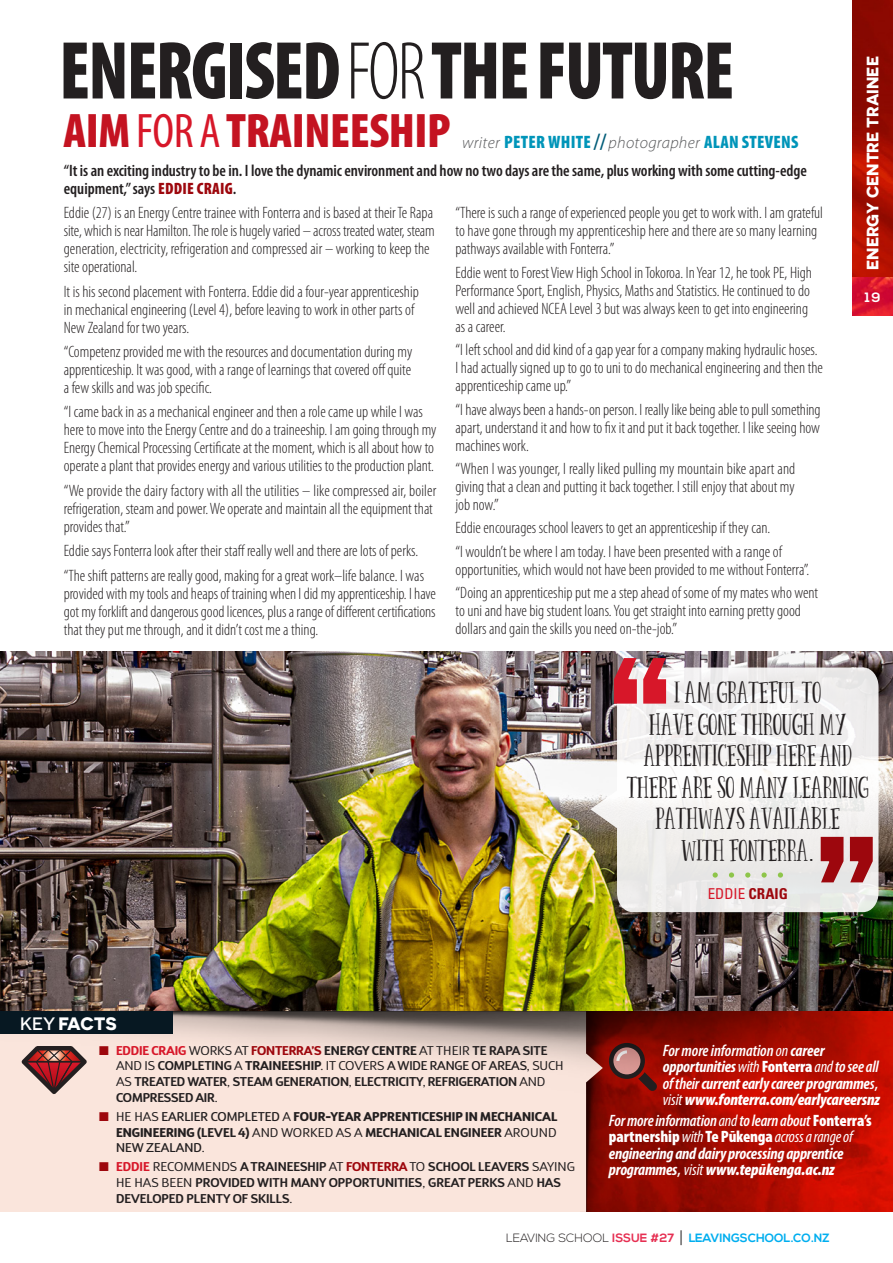
<style>
.page{position:relative;width:893px;height:1263px;background:#fff}
.page>*{position:absolute;margin:0;border:0;box-sizing:border-box;transform-origin:0 0}
.BODY_COPY-Myriad_Pro{font:900 condensed 82.8px "Myriad Pro";letter-spacing:-.025em;color:#231f20;scale:.9 1}
.BODY_COPY-Myriad_Pro-2{font:900 condensed 48.75px "Myriad Pro";letter-spacing:-.01em;color:#c41321}
.BODY_INTRO-Myriad_Pr{font:26.25px/31.5px "Panda Tired Caps";letter-spacing:.005em;color:#231f20;text-align:center}
.BODY_COPY-Myriad_Pro-3{font:900 condensed 18px "Myriad Pro";letter-spacing:.015em;color:#0095b9}
.t1{font:700 18px "Novecentosanswide";letter-spacing:-.02em;color:#fff}
.BODY_COPY_issue__6{font:300 condensed 16.5px/18px "Myriad Pro";color:#231f20}
.BODY_COPY-Myriad_Pro-4{font:italic 700 condensed 16.5px/16.5px "Myriad Pro";letter-spacing:-.015em;color:#fff}
.BODY_COPY_issue__6-2{font:600 condensed 16.5px/18px "Myriad Pro";letter-spacing:-.005em;color:#231f20}
.t2{font:700 16.5px "Novecentosanswide";color:#fff}
.BODY_INTRO-Myriad_Pr-2{font:condensed 15px "Univers";color:#d71729}
.t3{font:700 13.5px "Nexa";color:#fff}
.KEY_FACTS_issue__10{font:600 12.75px/15.8px "D Sari";color:#231f20}
.KEY_FACTS_issue__10-2{font:800 12.75px/15.8px "D Sari";color:#231f20;text-align:justify}
.t4{font:700 12px "Nexa";color:#00aeef}
.s1{font-weight:300}
.s2{font-weight:400;color:#d71729}
.s3{font-weight:300;font-style:italic;font-stretch:normal;font-size:16.5px;color:#57585a}
.s4{font-weight:600;font-size:22.5px;color:#005c78}
.s5{font-weight:900;color:#9d070d}
.s6{font-family:"Univers";font-weight:300;font-stretch:condensed}
.s7{font-weight:700;color:#9d070d}
.s8{font-weight:500}
.s9{color:#9d070d}
.s10{font-weight:700;color:#d71729}
.s11{font-weight:400}
.s12{font-weight:700}
.s13{font-weight:600}
.s14{font-weight:900;font-style:normal}
.s15{font-weight:600;font-style:normal}
.s16{font-weight:900}
.s17{font-weight:300;color:#231f20}
.s18{color:#e62f52}
.s19{font-weight:300;font-size:18px;color:#231f20}
</style>
<div class="page">
<img style="left:0;top:652px;width:893px;height:359px">
<img style="left:853px;top:0;width:40px;height:277px">
<img style="left:853px;top:277px;width:40px;height:38px">
<img style="left:625px;top:1149px;width:268px;height:63px">
<img style="left:603px;top:1149px;width:22px;height:63px">
<div style="left:0;top:1149px;width:603px;height:63px;background:#fae5dc"></div>
<img style="left:0;top:1011px;width:893px;height:138px">
<div style="left:0;top:1011px;width:172px;height:23px;background:#071822"></div>
<svg style="left:17px;top:1044px;width:74px;height:54px;background:#b98985"></svg>
<svg style="left:590px;top:667px;width:288px;height:245px;fill:#f0eeed"></svg>
<svg style="left:761px;top:872px;width:6px;height:6px"></svg>
<svg style="left:778px;top:872px;width:5px;height:6px"></svg>
<svg style="left:713px;top:872px;width:5px;height:6px"></svg>
<svg style="left:729px;top:872px;width:5px;height:6px"></svg>
<svg style="left:745px;top:872px;width:5px;height:6px"></svg>
<svg style="left:850px;top:837px;width:23px;height:45px"></svg>
<svg style="left:821px;top:837px;width:22px;height:45px"></svg>
<svg style="left:614px;top:658px;width:23px;height:46px"></svg>
<svg style="left:643px;top:658px;width:23px;height:46px"></svg>
<p class="BODY_COPY-Myriad_Pro" style="left:59px;top:18px;width:751px">ENERGISED<span class="s1">FOR</span>THE FUTURE</p>
<p class="BODY_COPY-Myriad_Pro-2" style="left:64px;top:100px;width:388px">AIM <span class="s2">FOR A</span> TRAINEESHIP</p>
<p class="BODY_COPY-Myriad_Pro-3" style="left:462px;top:130px;width:338px"><span class="s3">writer</span> PETER WHITE <span class="s4">//</span> <span class="s3">photographer</span> ALAN STEVENS</p>
<p class="BODY_COPY_issue__6-2" style="left:64px;top:161px;width:745px">“It is an exciting industry to be in. I love the dynamic environment and how no two days are the same, plus working with some cutting-edge equipment,” says <span class="s5">EDDIE CRAIG</span>.</p>
<p class="BODY_COPY_issue__6" style="left:455px;top:204px;width:369px">“There is such a range of experienced people you get to work with. I am grateful to have gone through my apprenticeship here and there are so many learning pathways available with Fonterra.”</p>
<p class="BODY_COPY_issue__6" style="left:455px;top:263px;width:358px">Eddie went to Forest View High School in Tokoroa. In Year 12, he took PE, High Performance Sport, English, Physics, Maths and Statistics. He continued to do well and achieved NCEA Level 3 but was always keen to get into engineering as a career.</p>
<p class="BODY_COPY_issue__6" style="left:455px;top:341px;width:369px">“I left school and did kind of a gap year for a company making hydraulic hoses.<br>I had actually signed up to go to uni to do mechanical engineering and then the apprenticeship came up.”</p>
<p class="BODY_COPY_issue__6" style="left:455px;top:400px;width:367px;text-align:justify">“I have always been a hands-on person. I really like being able to pull something apart, understand it and how to fix it and put it back together. I like seeing how machines work.</p>
<p class="BODY_COPY_issue__6" style="left:455px;top:459px;width:341px;text-align:justify">“When I was younger, I really liked pulling my mountain bike apart and giving that a clean and putting it back together. I still enjoy that about my job now.”</p>
<p class="BODY_COPY_issue__6" style="left:455px;top:519px;width:316px">Eddie encourages school leavers to get an apprenticeship if they can.</p>
<p class="BODY_COPY_issue__6" style="left:455px;top:542px;width:355px">“I wouldn’t be where I am today. I have been presented with a range of opportunities, which would not have been provided to me without Fonterra”.</p>
<p class="BODY_COPY_issue__6" style="left:455px;top:584px;width:364px">“Doing an apprenticeship put me a step ahead of some of my mates who went to uni and have big student loans. You get straight into earning pretty good dollars and gain the skills you need on-the-job.”</p>
<p class="BODY_COPY_issue__6" style="left:64px;top:204px;width:373px">Eddie (27) is an Energy Centre trainee with Fonterra and is based at their Te Rapa site, which is near Hamilton. The role is hugely varied – across treated water, steam generation, electricity, refrigeration and compressed air – working to keep the site operational.</p>
<p class="BODY_COPY_issue__6" style="left:64px;top:282px;width:356px">It is his second placement with Fonterra. Eddie did a four-year apprenticeship in mechanical engineering (Level 4), before leaving to work in other parts of<br>New Zealand for two years.</p>
<p class="BODY_COPY_issue__6" style="left:64px;top:342px;width:350px;text-align:justify">“Competenz provided me with the resources and documentation during my apprenticeship. It was good, with a range of learnings that covered off quite a few skills and was job specific.</p>
<p class="BODY_COPY_issue__6" style="left:64px;top:403px;width:374px">“I came back in as a mechanical engineer and then a role came up while I was here to move into the Energy Centre and do a traineeship. I am going through my Energy Chemical Processing Certificate at the moment, which is all about how to operate a plant that provides energy and various utilities to the production plant.</p>
<p class="BODY_COPY_issue__6" style="left:64px;top:481px;width:374px">“We provide the dairy factory with all the utilities – like compressed air, boiler refrigeration, steam and power. We operate and maintain all the equipment that provides that.”</p>
<p class="BODY_COPY_issue__6" style="left:64px;top:542px;width:356px">Eddie says Fonterra look after their staff really well and there are lots of perks.</p>
<p class="BODY_COPY_issue__6" style="left:64px;top:566px;width:374px">“The shift patterns are really good, making for a great work–life balance. I was provided with my tools and heaps of training when I did my apprenticeship. I have got my forklift and dangerous good licences, plus a range of different certifications that they put me through, and it didn’t cost me a thing.</p>
<p class="t2" style="left:862px;top:270px;width:215px;rotate:-90deg">ENERGY CENTRE TRAINEE</p>
<p class="t3" style="left:865px;top:289px;width:17px">19</p>
<p class="BODY_INTRO-Myriad_Pr" style="left:627px;top:678px;width:243px">I AM GRATEFUL TO<br>HAVE GONE THROUGH MY<br>APPRENTICESHIP HERE AND<br>THERE ARE SO MANY LEARNING<br>PATHWAYS AVAILABLE<br>WITH FONTERRA<span class="s6">.</span></p>
<p class="BODY_INTRO-Myriad_Pr-2" style="left:708px;top:884px;width:82px">EDDIE <span class="s7">CRAIG</span></p>
<p class="t1" style="left:20px;top:1012px;width:98px"><span class="s8">KEY</span> FACTS</p>
<p class="KEY_FACTS_issue__10" style="left:116px;top:1042px;width:449px;text-indent:-17px"><span class="s9">■</span> <span class="s10">EDDIE CRAIG</span> <span class="s11">WORKS AT</span> <span class="s7">FONTERRA’S</span> <span class="s12">ENERGY CENTRE</span> <span class="s11">AT THEIR</span> TE RAPA SITE <span class="s11">AND IS</span> COMPLETING <span class="s11">A</span> <span class="s12">TRAINEESHIP</span><span class="s11">. IT COVERS</span> <span class="s8">A WIDE RANGE OF AREAS</span><span class="s11">, SUCH AS</span> TREATED WATER<span class="s11">,</span> STEAM GENERATION<span class="s11">,</span> ELECTRICITY<span class="s11">,</span> REFRIGERATION <span class="s11">AND </span>COMPRESSED AIR<span class="s11">.</span></p>
<p class="KEY_FACTS_issue__10-2" style="left:116px;top:1108px;width:443px;text-indent:-17px"><span class="s9">■</span> <span class="s11">HE HAS</span> <span class="s8">EARLIER COMPLETED</span> <span class="s11">A</span> FOUR-YEAR APPRENTICESHIP IN MECHANICAL ENGINEERING <span class="s12">(LEVEL 4)</span> <span class="s11">AND WORKED AS A</span> <span class="s12">MECHANICAL ENGINEER</span> <span class="s11">AROUND </span><span class="s8">NEW ZEALAND</span><span class="s11">.</span></p>
<p class="KEY_FACTS_issue__10" style="left:116px;top:1159px;width:460px;text-indent:-17px"><span class="s9">■</span> <span class="s10">EDDIE</span> <span class="s11">RECOMMENDS</span> A TRAINEESHIP <span class="s11">AT</span> <span class="s7">FONTERRA</span> <span class="s11">TO</span> SCHOOL LEAVERS <span class="s11">SAYING<br>HE HAS BEEN</span> PROVIDED WITH MANY OPPORTUNITIES<span class="s11">,</span> GREAT PERKS <span class="s11">AND</span> HAS<br>DEVELOPED PLENTY OF SKILLS<span class="s11">.</span></p>
<p class="BODY_COPY-Myriad_Pro-4" style="left:663px;top:1042px;width:219px"><span class="s13">For more information</span> <span class="s11">on</span> career opportunities<span class="s11">with</span> <span class="s14">Fonterra</span> <span class="s11">and</span> <span class="s13">to see all of their</span> current early career programme<span class="s13">s</span><span class="s15">, </span><span class="s11">visit</span> <span class="s16">www.fonterra.com/earlycareersnz</span></p>
<p class="BODY_COPY-Myriad_Pro-4" style="left:609px;top:1111px;width:264px"><span class="s13">For more information</span> <span class="s11">and</span> <span class="s13">to learn about</span> <span class="s14">Fonterra’s partnership</span><span class="s11">with</span> <span class="s14">Te Pūkenga</span> <span class="s11">across a range of </span>engineering and dairy processing apprentice programmes<span class="s15">,</span> <span class="s11">visit</span> <span class="s16">www.tepūkenga.ac.nz</span></p>
<p class="t4" style="left:506px;top:1231px;width:325px"><span class="s17">LEAVING SCHOOL</span> <span class="s18">ISSUE #27</span> <span class="s19">|</span> LEAVINGSCHOOL.CO.NZ</p>
</div>
